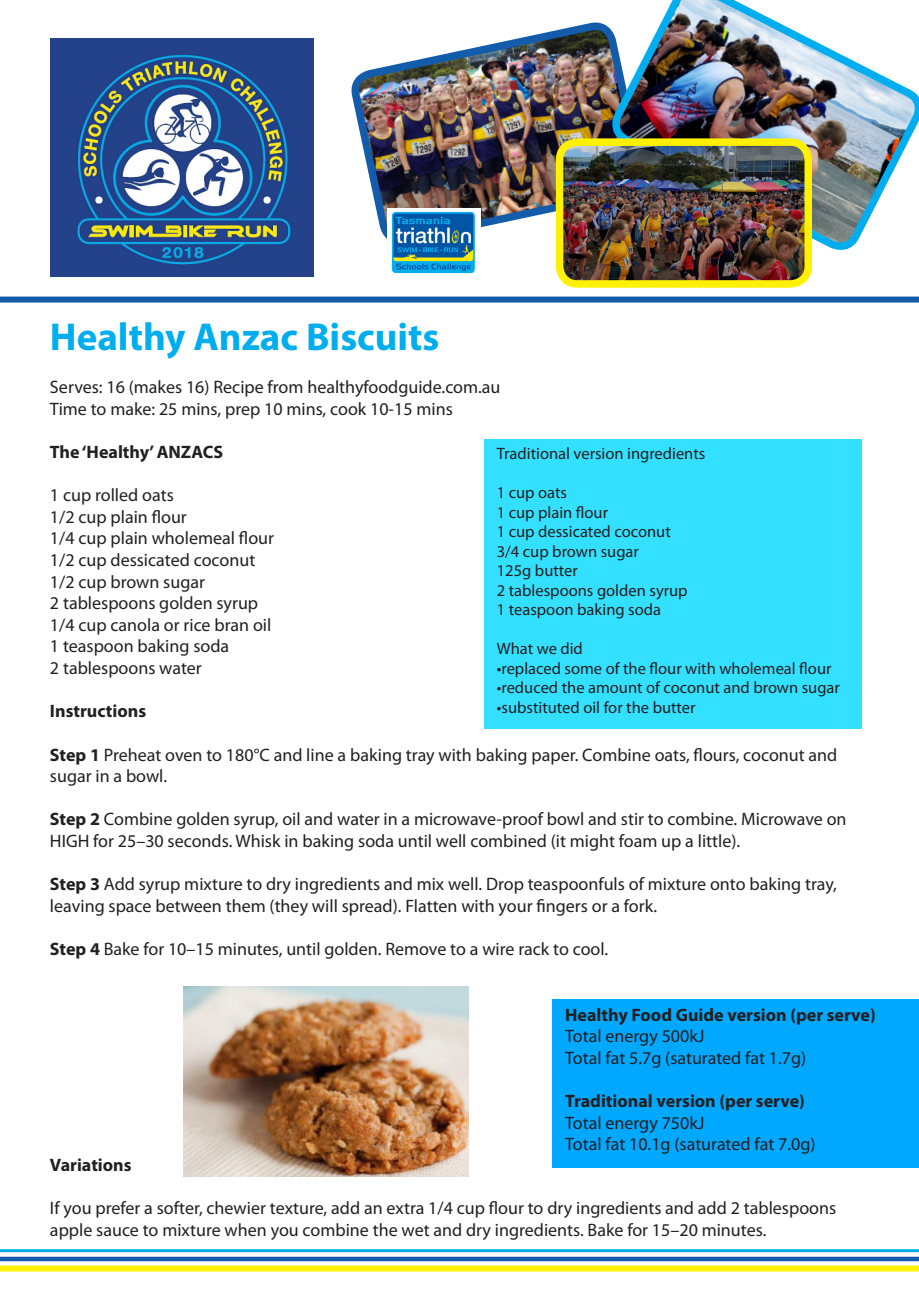
<style>
.page{position:relative;width:919px;height:1289px;background:#fff}
.page>*{position:absolute;margin:0;border:0;box-sizing:border-box;transform-origin:0 0}
.t1{font:700 39px "Myriad Pro";color:#00aeef}
.t2{font:18px/21.6px "Myriad Pro";color:#231f20}
.t3{font:700 18px "Myriad Pro";color:#231f20}
.t4{font:16.5px "Myriad Pro";color:#231f20}
.s1{font-weight:700}
</style>
<div class="page">
<svg style="left:0;top:296px;width:918px;height:6px;background:#2266b0"></svg>
<div style="left:0;top:1256px;width:918px;height:5px;background:#135cab"></div>
<img style="left:352px;top:22px;width:291px;height:275px">
<img style="left:608px;top:0;width:310px;height:256px">
<hr style="left:0;top:1249px;width:918px;height:3px;background:#00aeef">
<div style="left:0;top:1265px;width:918px;height:6px;background:#fff101"></div>
<img style="left:387px;top:209px;width:93px;height:66px">
<img style="left:51px;top:38px;width:262px;height:238px">
<img style="left:559px;top:142px;width:249px;height:142px">
<div style="left:556px;top:138px;width:255px;height:150px;border:8px solid #fff101;border-radius:18px"></div>
<div style="left:552px;top:999px;width:366px;height:168px;background:#00a8ff"></div>
<div style="left:484px;top:439px;width:377px;height:289px;background:#33e0ff"></div>
<img style="left:183px;top:986px;width:285px;height:190px">
<p class="t1" style="left:50px;top:311px;width:391px">Healthy Anzac Biscuits</p>
<p class="t2" style="left:50px;top:376px;width:452px">Serves: 16 (makes 16) Recipe from healthyfoodguide.com.au</p>
<p class="t2" style="left:50px;top:397px;width:404px">Time to make: 25 mins, prep 10 mins, cook 10-15 mins</p>
<p class="t3" style="left:50px;top:440px;width:175px">The ‘Healthy’ ANZACS</p>
<p class="t2" style="left:50px;top:484px;width:125px">1 cup rolled oats</p>
<p class="t2" style="left:50px;top:505px;width:138px">1/2 cup plain flour</p>
<p class="t2" style="left:50px;top:527px;width:225px">1/4 cup plain wholemeal flour</p>
<p class="t2" style="left:50px;top:549px;width:207px">1/2 cup dessicated coconut</p>
<p class="t2" style="left:50px;top:570px;width:156px">1/2 cup brown sugar</p>
<p class="t2" style="left:50px;top:592px;width:210px">2 tablespoons golden syrup</p>
<p class="t2" style="left:50px;top:613px;width:223px">1/4 cup canola or rice bran oil</p>
<p class="t2" style="left:50px;top:635px;width:181px">1 teaspoon baking soda</p>
<p class="t2" style="left:50px;top:657px;width:153px">2 tablespoons water</p>
<p class="t3" style="left:50px;top:699px;width:98px">Instructions</p>
<p class="t2" style="left:50px;top:743px;width:788px"><span class="s1">Step 1</span> Preheat oven to 180°C and line a baking tray with baking paper. Combine oats, flours, coconut and sugar in a bowl.</p>
<p class="t2" style="left:50px;top:808px;width:798px"><span class="s1">Step 2</span> Combine golden syrup, oil and water in a microwave-proof bowl and stir to combine. Microwave on<br>HIGH for 25–30 seconds. Whisk in baking soda until well combined (it might foam up a little).</p>
<p class="t2" style="left:50px;top:873px;width:788px"><span class="s1">Step 3</span> Add syrup mixture to dry ingredients and mix well. Drop teaspoonfuls of mixture onto baking tray, leaving space between them (they will spread). Flatten with your fingers or a fork.</p>
<p class="t2" style="left:50px;top:937px;width:559px"><span class="s1">Step 4</span> Bake for 10–15 minutes, until golden. Remove to a wire rack to cool.</p>
<p class="t4" style="left:497px;top:443px;width:210px">Traditional version ingredients</p>
<p class="t4" style="left:497px;top:482px;width:72px">1 cup oats</p>
<p class="t4" style="left:497px;top:502px;width:113px">1 cup plain flour</p>
<p class="t4" style="left:497px;top:521px;width:175px">1 cup dessicated coconut</p>
<p class="t4" style="left:497px;top:541px;width:144px">3/4 cup brown sugar</p>
<p class="t4" style="left:497px;top:560px;width:83px">125g butter</p>
<p class="t4" style="left:497px;top:580px;width:192px">2 tablespoons golden syrup</p>
<p class="t4" style="left:497px;top:599px;width:166px">1 teaspoon baking soda</p>
<p class="t4" style="left:497px;top:638px;width:88px">What we did</p>
<p class="t4" style="left:497px;top:658px;width:336px">•replaced some of the flour with wholemeal flour</p>
<p class="t4" style="left:497px;top:677px;width:344px">•reduced the amount of coconut and brown sugar</p>
<p class="t4" style="left:497px;top:697px;width:200px">•substituted oil for the butter</p>
<p class="t3" style="left:565px;top:1002px;width:312px">Healthy Food Guide version (per serve)</p>
<p class="t2" style="left:565px;top:1025px;width:141px">Total energy 500kJ</p>
<p class="t2" style="left:565px;top:1046px;width:242px">Total fat 5.7g (saturated fat 1.7g)</p>
<p class="t3" style="left:565px;top:1089px;width:241px">Traditional version (per serve)</p>
<p class="t2" style="left:565px;top:1111px;width:141px">Total energy 750kJ</p>
<p class="t2" style="left:565px;top:1133px;width:252px">Total fat 10.1g (saturated fat 7.0g)</p>
<p class="t3" style="left:50px;top:1153px;width:83px">Variations</p>
<p class="t2" style="left:50px;top:1197px;width:787px">If you prefer a softer, chewier texture, add an extra 1/4 cup flour to dry ingredients and add 2 tablespoons</p>
<p class="t2" style="left:50px;top:1218px;width:718px">apple sauce to mixture when you combine the wet and dry ingredients. Bake for 15–20 minutes.</p>
</div>
